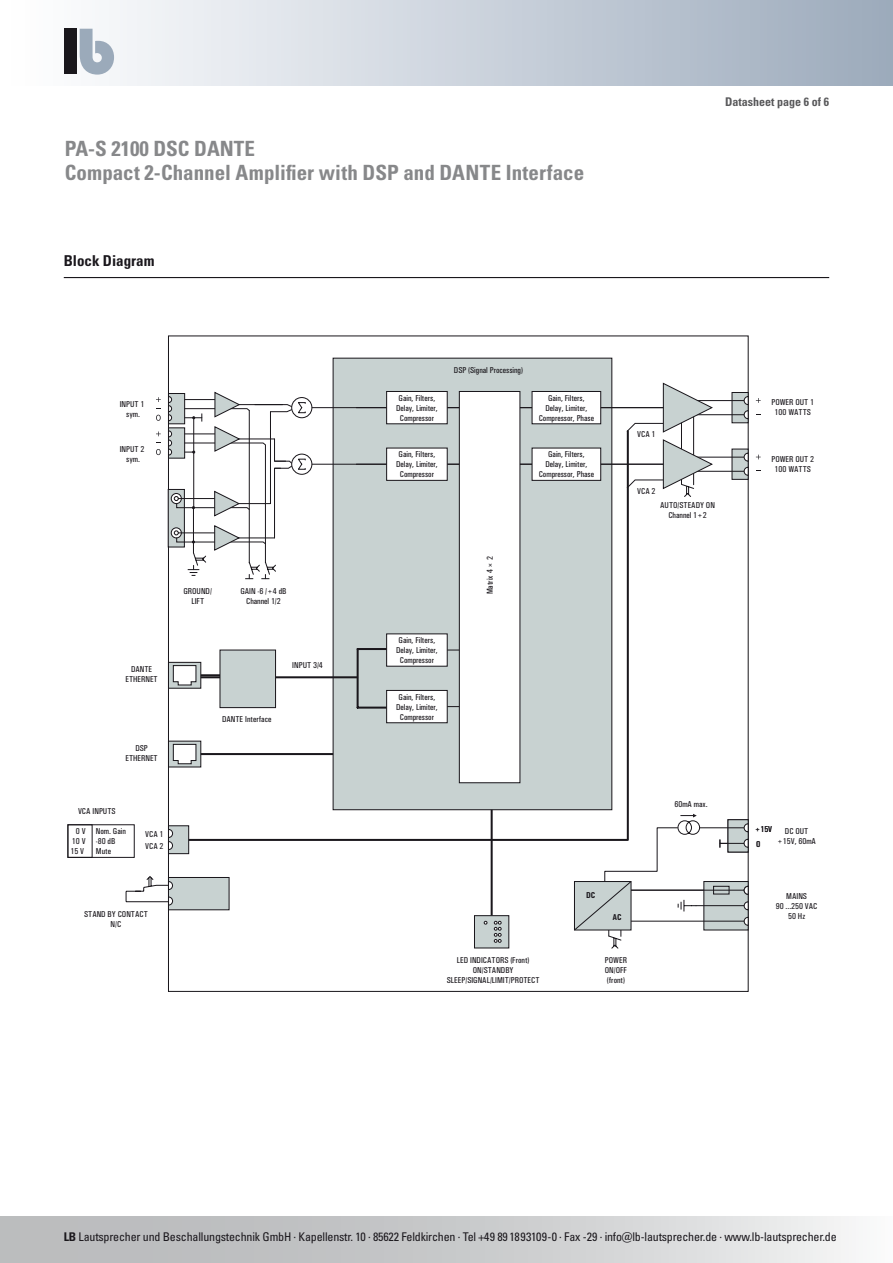
<style>
.page{position:relative;width:893px;height:1263px;background:#fff}
.page>*{position:absolute;margin:0;border:0;box-sizing:border-box;transform-origin:0 0}
.t1{font:700 condensed 21px/24px "Univers LT Pro";color:#87888a}
.t2{font:700 condensed 15px "Univers LT Pro";color:#1a171c}
.t3{font:condensed 12px "Univers LT Pro";letter-spacing:-.015em;color:#1a171c}
.t4{font:700 condensed 12px "Univers LT Pro";color:#58585a}
.t5{font:500 condensed 8.55px/10.1px "Univers";color:#1a171c;text-align:center}
.t6{font:500 condensed 8.55px "Univers";color:#1a171c}
.s1{font-weight:700}
</style>
<div class="page">
<div style="left:0;top:0;width:893px;height:85px;background:linear-gradient(to right,#fff,#9dabbc)"></div>
<div style="left:64px;top:29px;width:13px;height:45px;background:#1a171c"></div>
<svg style="left:80px;top:29px;width:34px;height:46px"></svg>
<div style="left:0;top:1216px;width:893px;height:47px;background:linear-gradient(to right,#afb1b3,#edeeee)"></div>
<hr style="left:64px;top:277px;width:765px;height:1px;background:#1a171c">
<svg style="left:180px;top:429px;width:446px;height:413px"></svg>
<div style="left:333px;top:358px;width:279px;height:452px;background:#c8d2d1"></div>
<hr style="left:194px;top:676px;width:163px;height:2px;background:#1a171c">
<div style="left:731px;top:392px;width:18px;height:31px;background:#c8d2d1;border:1px solid #1a171c"></div>
<hr style="left:696px;top:400px;width:48px;height:1px;background:#1a171c">
<svg style="left:743px;top:395px;width:6px;height:25px"></svg>
<hr style="left:696px;top:414px;width:48px;height:1px;background:#1a171c">
<div style="left:731px;top:448px;width:18px;height:32px;background:#c8d2d1;border:1px solid #1a171c"></div>
<hr style="left:696px;top:457px;width:48px;height:1px;background:#1a171c">
<svg style="left:743px;top:452px;width:6px;height:24px"></svg>
<svg style="left:756px;top:455px;width:5px;height:4px"></svg>
<hr style="left:696px;top:471px;width:48px;height:1px;background:#1a171c">
<hr style="left:491px;top:810px;width:2px;height:106px;background:#1a171c">
<div style="left:474px;top:915px;width:35px;height:33px;background:#c8d2d1;border:1px solid #1a171c"></div>
<svg style="left:494px;top:921px;width:7px;height:22px"></svg>
<div style="left:168px;top:877px;width:62px;height:33px;background:#c8d2d1;border:1px solid #1a171c"></div>
<svg style="left:125px;top:875px;width:49px;height:31px"></svg>
<div style="left:168px;top:825px;width:21px;height:29px;background:#c8d2d1;border:1px solid #1a171c"></div>
<svg style="left:167px;top:828px;width:7px;height:23px"></svg>
<svg style="left:273px;top:467px;width:356px;height:415px"></svg>
<hr style="left:306px;top:464px;width:365px;height:1px;background:#1a171c">
<hr style="left:306px;top:407px;width:365px;height:1px;background:#1a171c">
<div style="left:386px;top:391px;width:62px;height:33px;background:#fff;border:1px solid #1a171c"></div>
<div style="left:386px;top:447px;width:62px;height:34px;background:#fff;border:1px solid #1a171c"></div>
<div style="left:532px;top:391px;width:69px;height:33px;background:#fff;border:1px solid #1a171c"></div>
<div style="left:532px;top:447px;width:69px;height:34px;background:#fff;border:1px solid #1a171c"></div>
<svg style="left:573px;top:814px;width:176px;height:135px"></svg>
<hr style="left:696px;top:905px;width:48px;height:1px;background:#1a171c">
<hr style="left:631px;top:921px;width:113px;height:1px;background:#1a171c">
<svg style="left:156px;top:415px;width:5px;height:6px"></svg>
<svg style="left:156px;top:449px;width:5px;height:6px"></svg>
<svg style="left:156px;top:431px;width:5px;height:5px"></svg>
<svg style="left:626px;top:382px;width:88px;height:116px"></svg>
<hr style="left:412px;top:706px;width:81px;height:1px;background:#1a171c">
<hr style="left:406px;top:649px;width:87px;height:1px;background:#1a171c">
<div style="left:386px;top:633px;width:62px;height:34px;background:#fff;border:1px solid #1a171c"></div>
<div style="left:386px;top:690px;width:62px;height:33px;background:#fff;border:1px solid #1a171c"></div>
<div style="left:459px;top:391px;width:61px;height:392px;background:#fff;border:1px solid #1a171c"></div>
<div style="left:168px;top:741px;width:33px;height:26px;background:#c8d2d1;border:1px solid #1a171c"></div>
<svg style="left:172px;top:743px;width:25px;height:22px"></svg>
<svg style="left:292px;top:454px;width:20px;height:20px"></svg>
<div style="left:291px;top:454px;width:21px;height:21px;border:1px solid #1a171c;border-radius:50%"></div>
<svg style="left:292px;top:398px;width:20px;height:20px"></svg>
<div style="left:291px;top:397px;width:21px;height:21px;border:1px solid #1a171c;border-radius:50%"></div>
<svg style="left:168px;top:391px;width:138px;height:188px"></svg>
<hr style="left:201px;top:674px;width:33px;height:2px;background:#1a171c">
<div style="left:219px;top:649px;width:57px;height:59px;background:#c8d2d1;border:1px solid #1a171c"></div>
<div style="left:168px;top:662px;width:33px;height:27px;background:#c8d2d1;border:1px solid #1a171c"></div>
<svg style="left:172px;top:665px;width:25px;height:21px"></svg>
<h1 class="t1" style="left:65px;top:136px;width:521px">PA-S 2100 DSC DANTE<br>Compact 2-Channel Amplifier with DSP and DANTE Interface</h1>
<h2 class="t2" style="left:64px;top:251px;width:92px">Block Diagram</h2>
<p class="t5" style="left:120px;top:400px;width:26px">INPUT 1 sym.</p>
<p class="t5" style="left:120px;top:444px;width:26px">INPUT 2 sym.</p>
<p class="t5" style="left:125px;top:665px;width:34px">DANTE<br>ETHERNET</p>
<p class="t5" style="left:125px;top:744px;width:34px">DSP<br>ETHERNET</p>
<p class="t5" style="left:184px;top:586px;width:30px">GROUND/<br>LIFT</p>
<p class="t5" style="left:240px;top:586px;width:48px">GAIN -6 /+4 dB<br>Channel 1/2</p>
<p class="t5" style="left:222px;top:715px;width:51px">DANTE Interface</p>
<p class="t5" style="left:292px;top:661px;width:32px">INPUT 3/4</p>
<p class="t5" style="left:396px;top:393px;width:43px">Gain, Filters,<br>Delay, Limiter,<br>Compressor</p>
<p class="t5" style="left:454px;top:366px;width:70px">DSP (Signal Processing)</p>
<p class="t5" style="left:539px;top:393px;width:57px">Gain, Filters,<br>Delay, Limiter,<br>Compressor, Phase</p>
<p class="t5" style="left:396px;top:450px;width:43px">Gain, Filters,<br>Delay, Limiter,<br>Compressor</p>
<p class="t5" style="left:539px;top:450px;width:57px">Gain, Filters,<br>Delay, Limiter,<br>Compressor, Phase</p>
<p class="t5" style="left:396px;top:636px;width:43px">Gain, Filters,<br>Delay, Limiter,<br>Compressor</p>
<p class="t5" style="left:396px;top:692px;width:43px">Gain, Filters,<br>Delay, Limiter,<br>Compressor</p>
<p class="t5" style="left:485px;top:594px;width:40px;rotate:-90deg">Matrix 4 × 2</p>
<h3 class="t4" style="left:725px;top:95px;width:105px">Datasheet page 6 of 6</h3>
<p class="t5" style="left:637px;top:430px;width:20px">VCA 1</p>
<p class="t5" style="left:637px;top:486px;width:20px">VCA 2</p>
<p class="t5" style="left:660px;top:500px;width:56px">AUTO/STEADY ON<br>Channel 1+2</p>
<p class="t5" style="left:771px;top:398px;width:44px">POWER OUT 1<br>100 WATTS</p>
<p class="t5" style="left:771px;top:454px;width:44px">POWER OUT 2<br>100 WATTS</p>
<p class="t5" style="left:78px;top:806px;width:39px">VCA INPUTS</p>
<p class="t5" style="left:70px;top:827px;width:57px;text-align:left;text-indent:5px">0 V Nom. Gain<br>10 V -80 dB<br>15 V</p>
<p class="t5" style="left:96px;top:847px;width:17px">Mute</p>
<p class="t5" style="left:674px;top:799px;width:35px">60mA max.</p>
<p class="t5" style="left:755px;top:825px;width:19px">+15V</p>
<p class="t5" style="left:777px;top:827px;width:40px">DC OUT +15V, 60mA</p>
<p class="t5" style="left:145px;top:829px;width:20px;line-height:12.1px;text-align:left">VCA 1<br>VCA 2</p>
<p class="t5" style="left:756px;top:840px;width:5px">0</p>
<p class="t6" style="left:586px;top:890px;width:11px">DC</p>
<p class="t5" style="left:776px;top:891px;width:43px">MAINS<br>90 ...250 VAC<br>50 Hz</p>
<p class="t5" style="left:84px;top:910px;width:65px">STAND BY CONTACT<br>N/C</p>
<p class="t6" style="left:613px;top:912px;width:11px">AC</p>
<p class="t5" style="left:447px;top:956px;width:94px">LED INDICATORS (Front)<br>ON/STANDBY<br>SLEEP/SIGNAL/LIMIT/PROTECT</p>
<p class="t5" style="left:605px;top:956px;width:24px;text-align:justify">POWER ON/OFF (front)</p>
<h3 class="t3" style="left:64px;top:1229px;width:774px"><span class="s1">LB</span> Lautsprecher und Beschallungstechnik GmbH · Kapellenstr. 10 · 85622 Feldkirchen · Tel +49 89 1893109-0 · Fax -29 · info@lb-lautsprecher.de · www.lb-lautsprecher.de</h3>
</div>
